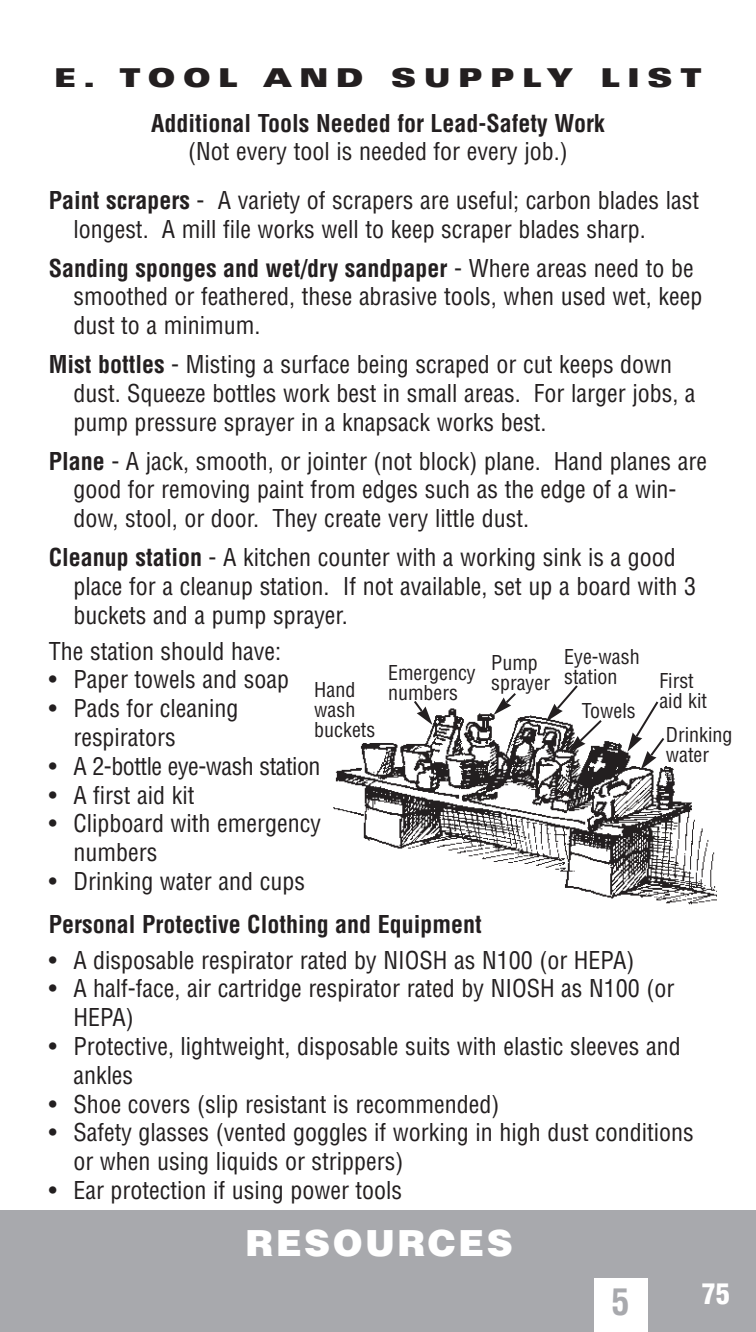
<style>
.page{position:relative;width:756px;height:1332px;background:#fff}
.page>*{position:absolute;margin:0;border:0;box-sizing:border-box;transform-origin:0 0}
.t1{font:900 36px "Helvetica";letter-spacing:.065em;color:#fff}
.t2{font:700 condensed 36px "Helvetica";color:#a8a9ad}
.t3{font:900 condensed 28px "Helvetica";color:#fff}
.t4{font:900 expanded 26px "Univers";letter-spacing:.295em;color:#231f20}
.t5{font:condensed 24px/28.8px "Helvetica";color:#231f20}
.t6{font:700 condensed 24px "Helvetica";color:#231f20}
.t7{font:condensed 24px "Helvetica";letter-spacing:-.02em;color:#231f20}
.t8{font:condensed 20px/20px "Helvetica";color:#231f20}
.s1{font-weight:700}
</style>
<div class="page">
<div style="left:0;top:1210px;width:756px;height:122px;background:#a8a9ad"></div>
<div style="left:594px;top:1278px;width:54px;height:54px;background:#fff"></div>
<img style="left:334px;top:708px;width:382px;height:197px">
<svg style="left:494px;top:693px;width:24px;height:22px"></svg>
<svg style="left:546px;top:685px;width:58px;height:68px"></svg>
<svg style="left:628px;top:701px;width:38px;height:69px"></svg>
<svg style="left:412px;top:701px;width:20px;height:24px"></svg>
<p class="t4" style="left:54px;top:68px;width:649px">E. TOOL AND SUPPLY LIST</p>
<p class="t6" style="left:151px;top:114px;width:455px">Additional Tools Needed for Lead-Safety Work</p>
<p class="t5" style="left:49px;top:129px;width:652px;line-height:48.6px;text-align:center">(Not every tool is needed for every job.)<br><span class="s1">Paint scrapers</span> - A variety of scrapers are useful; carbon blades last</p>
<p class="t5" style="left:49px;top:212px;width:646px;line-height:38.8px;text-indent:25px">longest. A mill file works well to keep scraper blades sharp.<br><span class="s1">Sanding sponges and wet/dry sandpaper</span> - Where areas need to be</p>
<p class="t5" style="left:73px;top:284px;width:631px">smoothed or feathered, these abrasive tools, when used wet, keep dust to a minimum.</p>
<p class="t5" style="left:73px;top:352px;width:624px;text-indent:-25px"><span class="s1">Mist bottles</span> - Misting a surface being scraped or cut keeps down dust. Squeeze bottles work best in small areas. For larger jobs, a pump pressure sprayer in a knapsack works best.</p>
<p class="t5" style="left:73px;top:448px;width:635px;text-indent:-25px"><span class="s1">Plane</span> - A jack, smooth, or jointer (not block) plane. Hand planes are good for removing paint from edges such as the edge of a win&shy;dow, stool, or door. They create very little dust.</p>
<p class="t5" style="left:73px;top:545px;width:624px;text-indent:-25px"><span class="s1">Cleanup station</span> - A kitchen counter with a working sink is a good place for a cleanup station. If not available, set up a board with 3 buckets and a pump sprayer.</p>
<p class="t5" style="left:49px;top:639px;width:234px">The station should have:</p>
<p class="t5" style="left:49px;top:667px;width:242px">• Paper towels and soap</p>
<p class="t5" style="left:73px;top:696px;width:167px;text-indent:-25px">• Pads for cleaning respirators</p>
<p class="t7" style="left:49px;top:757px;width:273px">• A 2-bottle eye-wash station</p>
<p class="t5" style="left:49px;top:783px;width:147px">• A first aid kit</p>
<p class="t5" style="left:73px;top:811px;width:249px;text-indent:-25px">• Clipboard with emergency numbers</p>
<p class="t5" style="left:49px;top:869px;width:258px">• Drinking water and cups</p>
<p class="t6" style="left:49px;top:915px;width:435px">Personal Protective Clothing and Equipment</p>
<p class="t5" style="left:49px;top:947px;width:587px">• A disposable respirator rated by NIOSH as N100 (or HEPA)</p>
<p class="t5" style="left:73px;top:976px;width:603px;text-indent:-25px">• A half-face, air cartridge respirator rated by NIOSH as N100 (or<br>HEPA)</p>
<p class="t5" style="left:73px;top:1034px;width:609px;text-indent:-25px">• Protective, lightweight, disposable suits with elastic sleeves and ankles</p>
<p class="t5" style="left:49px;top:1091px;width:452px">• Shoe covers (slip resistant is recommended)</p>
<p class="t5" style="left:73px;top:1120px;width:622px;text-indent:-25px">• Safety glasses (vented goggles if working in high dust conditions or when using liquids or strippers)</p>
<p class="t5" style="left:49px;top:1178px;width:355px">• Ear protection if using power tools</p>
<h1 class="t1" style="left:245px;top:1230px;width:269px">RESOURCES</h1>
<p class="t3" style="left:702px;top:1283px;width:29px">75</p>
<p class="t8" style="left:388px;top:665px;width:89px">Emergency numbers</p>
<p class="t8" style="left:491px;top:654px;width:60px">Pump sprayer</p>
<p class="t8" style="left:564px;top:648px;width:77px">Eye-wash station</p>
<p class="t8" style="left:582px;top:703px;width:56px">Towels</p>
<p class="t8" style="left:659px;top:672px;width:49px">First aid kit</p>
<p class="t8" style="left:666px;top:726px;width:68px">Drinking water</p>
<p class="t8" style="left:314px;top:682px;width:63px">Hand wash buckets</p>
<h1 class="t2" style="left:612px;top:1288px;width:19px">5</h1>
</div>
